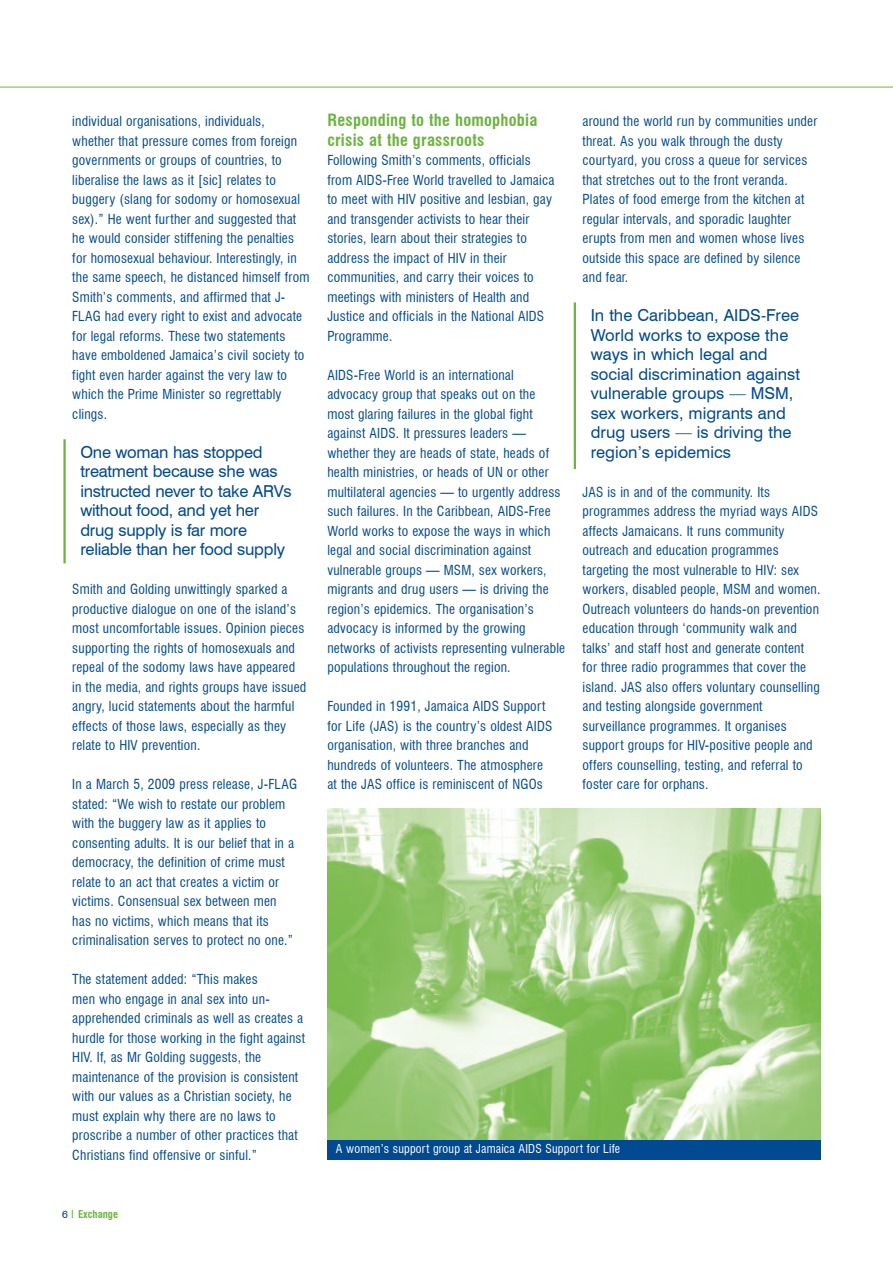
<style>
.page{position:relative;width:893px;height:1263px;background:#fff}
.page>*{position:absolute;margin:0;border:0;box-sizing:border-box;transform-origin:0 0}
.t1{font:16.5px/19.5px "Swiss 721 BT";color:#014990}
.t2{font:700 condensed 16.5px/19.5px "Swiss 721 BT";letter-spacing:.015em;color:#6cb43f}
.t3{font:condensed 13.5px/19.5px "Swiss 721 BT";letter-spacing:.015em;color:#014990}
.t4{font:condensed 12px "Swiss 721 BT";letter-spacing:.015em;color:#fff}
.t5{font:700 condensed 10.5px "Swiss 721 BT";color:#6cb43f}
.s1{font-weight:400;font-stretch:normal;color:#014990}
</style>
<div class="page">
<hr style="left:63px;top:439px;width:3px;height:124px;background:#6cb43f">
<img style="left:327px;top:809px;width:494px;height:331px">
<div style="left:327px;top:1140px;width:494px;height:20px;background:#014990"></div>
<hr style="left:0;top:87px;width:893px;height:1px;background:#6cb43f">
<hr style="left:574px;top:302px;width:2px;height:167px;background:#6cb43f">
<p class="t3" style="left:72px;top:111px;width:239px">individual organisations, individuals, whether that pressure comes from foreign governments or groups of countries, to liberalise the laws as it [sic] relates to buggery (slang for sodomy or homosexual sex).” He went further and suggested that he would consider stiffening the penalties for homosexual behaviour. Interestingly, in the same speech, he distanced himself from Smith’s comments, and affirmed that J-FLAG had every right to exist and advocate for legal reforms. These two statements have emboldened Jamaica’s civil society to fight even harder against the very law to which the Prime Minister so regrettably clings.</p>
<p class="t1" style="left:80px;top:442px;width:213px">One woman has stopped treatment because she was instructed never to take ARVs without food, and yet her drug supply is far more reliable than her food supply</p>
<p class="t3" style="left:72px;top:579px;width:236px">Smith and Golding unwittingly sparked a productive dialogue on one of the island’s most uncomfortable issues. Opinion pieces supporting the rights of homosexuals and repeal of the sodomy laws have appeared in the media, and rights groups have issued angry, lucid statements about the harmful effects of those laws, especially as they relate to HIV prevention.</p>
<p class="t3" style="left:72px;top:774px;width:226px">In a March 5, 2009 press release, J-FLAG stated: “We wish to restate our problem with the buggery law as it applies to consenting adults. It is our belief that in a democracy, the definition of crime must relate to an act that creates a victim or victims. Consensual sex between men has no victims, which means that its criminalisation serves to protect no one.”</p>
<p class="t3" style="left:72px;top:969px;width:234px">The statement added: “This makes<br>men who engage in anal sex into un&shy;apprehended criminals as well as creates a hurdle for those working in the fight against HIV. If, as Mr Golding suggests, the maintenance of the provision is consistent with our values as a Christian society, he must explain why there are no laws to proscribe a number of other practices that Christians find offensive or sinful.”</p>
<p class="t2" style="left:327px;top:110px;width:211px">Responding to the homophobia crisis at the grassroots</p>
<p class="t3" style="left:327px;top:150px;width:229px">Following Smith’s comments, officials from AIDS-Free World travelled to Jamaica to meet with HIV positive and lesbian, gay and transgender activists to hear their stories, learn about their strategies to address the impact of HIV in their communities, and carry their voices to meetings with ministers of Health and Justice and officials in the National AIDS Programme.</p>
<p class="t3" style="left:327px;top:365px;width:239px">AIDS-Free World is an international advocacy group that speaks out on the most glaring failures in the global fight against AIDS. It pressures leaders — whether they are heads of state, heads of health ministries, or heads of UN or other multilateral agencies — to urgently address such failures. In the Caribbean, AIDS-Free World works to expose the ways in which legal and social discrimination against vulnerable groups — MSM, sex workers, migrants and drug users — is driving the region’s epidemics. The organisation’s advocacy is informed by the growing networks of activists representing vulnerable populations throughout the region.</p>
<p class="t3" style="left:327px;top:696px;width:226px">Founded in 1991, Jamaica AIDS Support for Life (JAS) is the country’s oldest AIDS organisation, with three branches and hundreds of volunteers. The atmosphere at the JAS office is reminiscent of NGOs</p>
<p class="t3" style="left:583px;top:111px;width:236px">around the world run by communities under threat. As you walk through the dusty courtyard, you cross a queue for services that stretches out to the front veranda.<br>Plates of food emerge from the kitchen at regular intervals, and sporadic laughter erupts from men and women whose lives outside this space are defined by silence and fear.</p>
<p class="t1" style="left:591px;top:305px;width:211px">In the Caribbean, AIDS-Free<br>World works to expose the ways in which legal and social discrimination against vulnerable groups — MSM, sex workers, migrants and drug users — is driving the region’s epidemics</p>
<p class="t3" style="left:583px;top:482px;width:239px">JAS is in and of the community. Its programmes address the myriad ways AIDS affects Jamaicans. It runs community outreach and education programmes targeting the most vulnerable to HIV: sex workers, disabled people, MSM and women.<br>Outreach volunteers do hands-on prevention education through ‘community walk and talks’ and staff host and generate content for three radio programmes that cover the island. JAS also offers voluntary counselling and testing alongside government surveillance programmes. It organises support groups for HIV-positive people and offers counselling, testing, and referral to foster care for orphans.</p>
<p class="t4" style="left:336px;top:1142px;width:286px">A women’s support group at Jamaica AIDS Support for Life</p>
<p class="t5" style="left:62px;top:1208px;width:57px"><span class="s1">6</span> Exchange</p>
</div>
